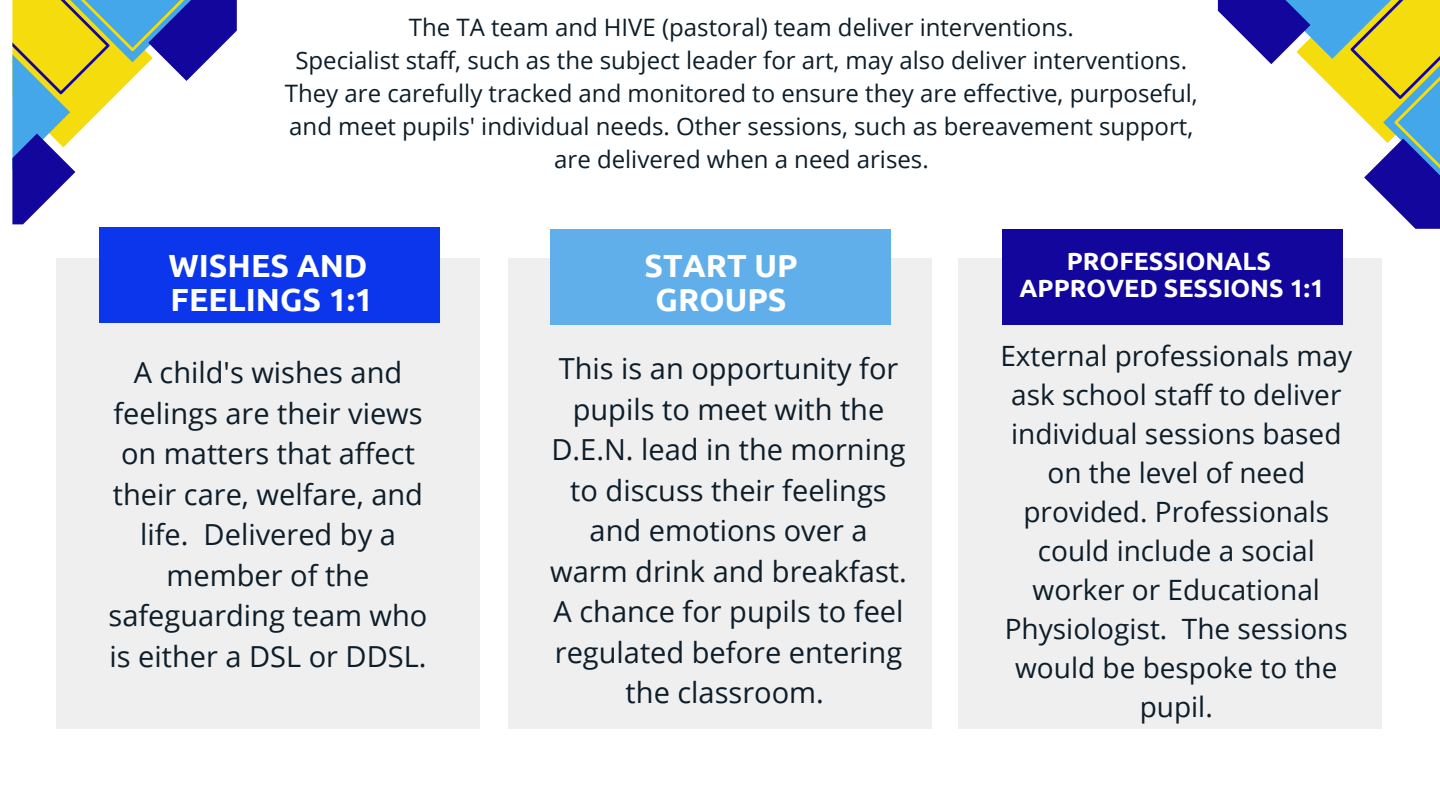
<style>
.page{position:relative;width:1440px;height:810px;background:#fff}
.page>*{position:absolute;margin:0;border:0;box-sizing:border-box;transform-origin:0 0}
.t1{font:700 32px/34.5px "Ubuntu";color:#fff}
.t2{font:29px/40.5px "Open Sans";color:#0d1d29;text-align:center}
.t3{font:28px/39px "Open Sans";color:#0d1d29;text-align:center}
.t4{font:700 25px/27px "Ubuntu";color:#fff;text-align:center}
.t5{font:24px/33px "Open Sans";color:#0d1d29;text-align:center}
</style>
<div class="page">
<div style="left:56px;top:259px;width:424px;height:470px;background:#efefef"></div>
<div style="left:99px;top:227px;width:341px;height:96px;background:#0c36eb"></div>
<div style="left:508px;top:259px;width:424px;height:470px;background:#efefef"></div>
<div style="left:550px;top:229px;width:340px;height:96px;background:#61afea"></div>
<div style="left:958px;top:259px;width:424px;height:470px;background:#efefef"></div>
<div style="left:1002px;top:229px;width:340px;height:96px;background:#12069c"></div>
<svg style="left:1218px;top:0;width:222px;height:229px"></svg>
<svg style="left:13px;top:0;width:224px;height:224px"></svg>
<h1 class="t5" style="left:409px;top:10px;width:667px">The TA team and HIVE (pastoral) team deliver interventions.</h1>
<h4 class="t5" style="left:295px;top:43px;width:893px">Specialist staff, such as the subject leader for art, may also deliver interventions.</h4>
<h2 class="t5" style="left:285px;top:76px;width:914px">They are carefully tracked and monitored to ensure they are effective, purposeful, and meet pupils' individual needs. Other sessions, such as bereavement support, are delivered when a need arises.</h2>
<p class="t1" style="left:168px;top:248px;width:206px">WISHES AND<br>FEELINGS 1:1</p>
<p class="t1" style="left:645px;top:248px;width:155px;text-align:center">START UP<br>GROUPS</p>
<p class="t4" style="left:1020px;top:247px;width:306px">PROFESSIONALS<br>APPROVED SESSIONS 1:1</p>
<p class="t2" style="left:109px;top:352px;width:320px">A child's wishes and feelings are their views on matters that affect their care, welfare, and life. Delivered by a member of the safeguarding team who is either a DSL or DDSL.</p>
<h1 class="t2" style="left:550px;top:348px;width:358px">This is an opportunity for pupils to meet with the<br>D.E.N. lead in the morning to discuss their feelings and emotions over a warm drink and breakfast.<br>A chance for pupils to feel regulated before entering the classroom.</h1>
<p class="t3" style="left:1000px;top:336px;width:353px">External professionals may ask school staff to deliver individual sessions based on the level of need provided. Professionals could include a social worker or Educational<br>Physiologist. The sessions would be bespoke to the pupil.</p>
</div>
